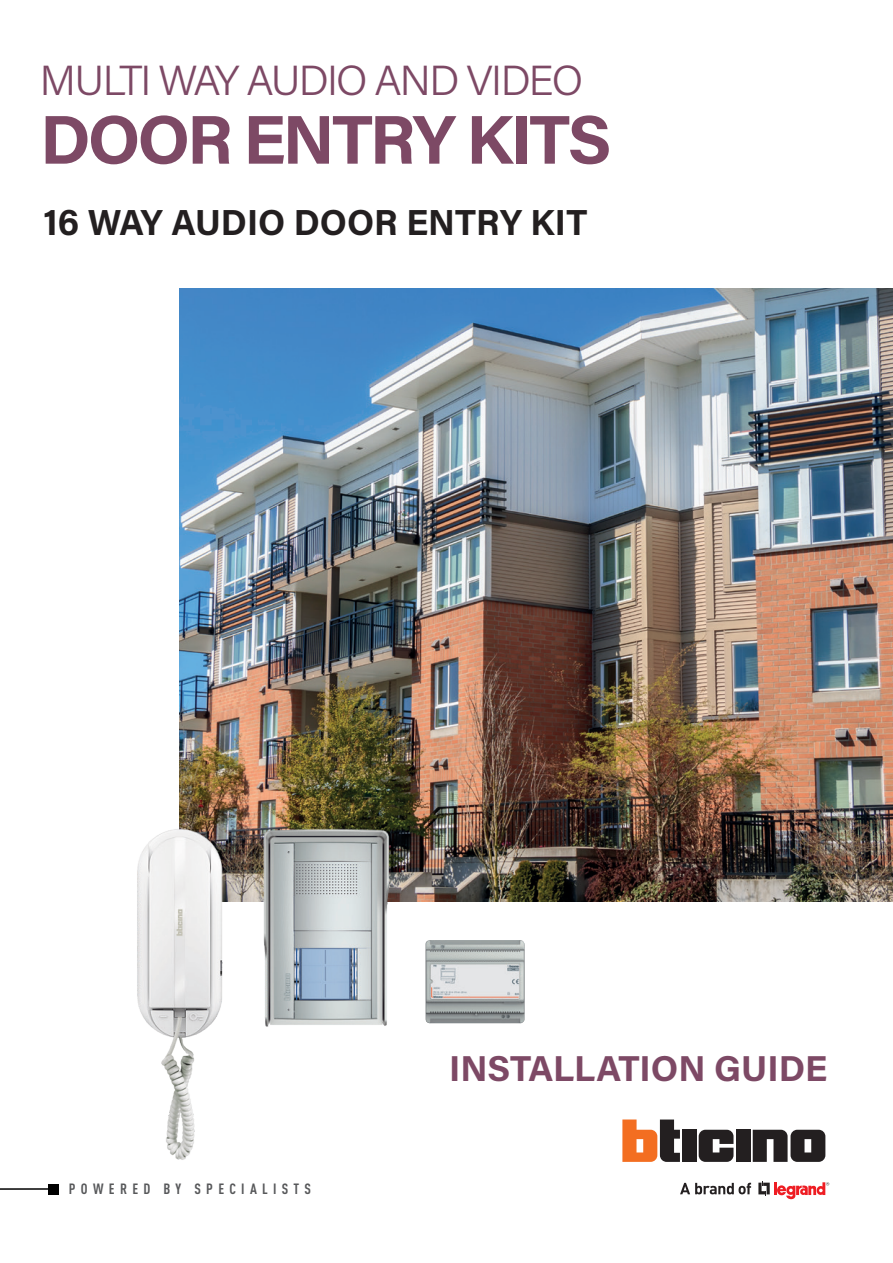
<style>
.page{position:relative;width:893px;height:1263px;background:#fff}
.page>*{position:absolute;margin:0;border:0;box-sizing:border-box;transform-origin:0 0}
.t1{font:700 69px "Acumin Pro";letter-spacing:-.04em;color:#7d4965}
.t2{font:300 42px "Acumin Pro";letter-spacing:-.045em;color:#7d4965}
.t3{font:700 36.15px "Acumin Pro";color:#231f20}
.t4{font:700 36px "Acumin Pro";color:#7d4965}
.t5{font:700 condensed 14.7px "DIN Pro";letter-spacing:.36em;color:#57585a}
</style>
<div class="page">
<img style="left:179px;top:289px;width:714px;height:612px">
<svg style="left:699px;top:1130px;width:34px;height:32px"></svg>
<div style="left:736px;top:1130px;width:14px;height:32px;background:#231f20"></div>
<div style="left:682px;top:1130px;width:14px;height:32px;background:#231f20"></div>
<svg style="left:622px;top:1119px;width:58px;height:43px"></svg>
<svg style="left:753px;top:1130px;width:72px;height:32px"></svg>
<svg style="left:680px;top:1183px;width:71px;height:11px"></svg>
<svg style="left:758px;top:1181px;width:71px;height:18px"></svg>
<hr style="left:0;top:1188px;width:50px;height:2px;background:#000">
<div style="left:49px;top:1184px;width:10px;height:11px;background:#000"></div>
<img style="left:257px;top:823px;width:139px;height:204px">
<img style="left:137px;top:826px;width:94px;height:334px">
<img style="left:425px;top:940px;width:100px;height:83px">
<p class="t2" style="left:40px;top:51px;width:545px">MULTI WAY AUDIO AND VIDEO</p>
<h1 class="t1" style="left:40px;top:91px;width:573px">DOOR ENTRY KITS</h1>
<p class="t3" style="left:43px;top:197px;width:545px">16 WAY AUDIO DOOR ENTRY KIT</p>
<p class="t5" style="left:69px;top:1178px;width:244px">POWERED BY SPECIALISTS</p>
<p class="t4" style="left:449px;top:1043px;width:380px">INSTALLATION GUIDE</p>
</div>
